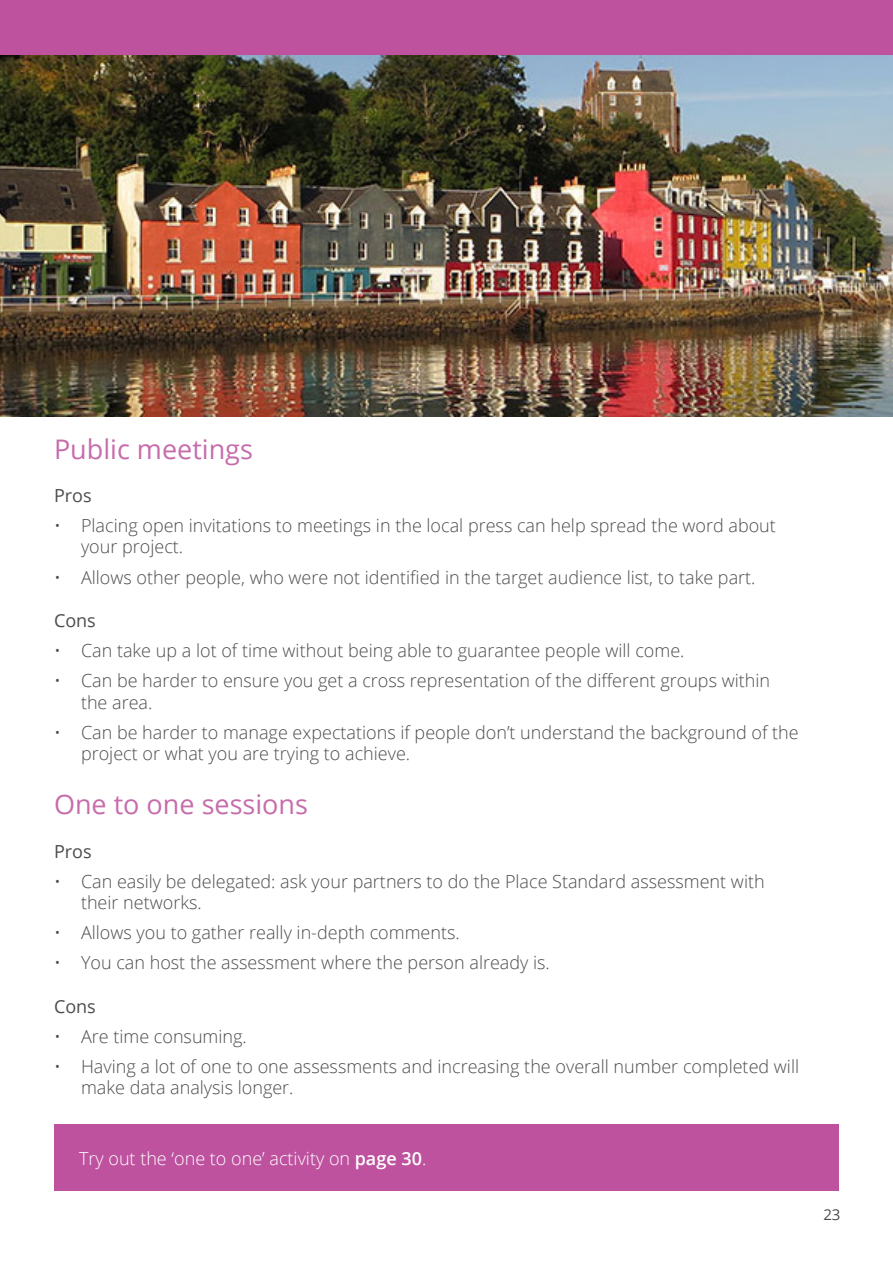
<style>
.page{position:relative;width:893px;height:1263px;background:#fff}
.page>*{position:absolute;margin:0;border:0;box-sizing:border-box;transform-origin:0 0}
.Sub_Heading{font:27px "Open Sans";color:#c66cab}
.t1{font:300 18px/21.6px "Open Sans";color:#4b4c4d}
.Sub_Heading-2{font:300 18px "Open Sans";color:#fff}
.TEXT_body{font:18px "Open Sans";color:#4b4c4d}
.t2{font:15px "Open Sans";color:#4b4c4d}
.s1{font-weight:600}
</style>
<div class="page">
<img style="left:0;top:54px;width:893px;height:363px">
<div style="left:0;top:0;width:893px;height:54px;background:#be529f"></div>
<div style="left:54px;top:1124px;width:785px;height:66px;background:#be529f"></div>
<p class="Sub_Heading" style="left:54px;top:430px;width:200px">Public meetings</p>
<p class="TEXT_body" style="left:54px;top:483px;width:39px">Pros</p>
<p class="t1" style="left:81px;top:514px;width:696px;text-indent:-27px">• Placing open invitations to meetings in the local press can help spread the word about your project.</p>
<p class="t1" style="left:54px;top:566px;width:703px">• Allows other people, who were not identified in the target audience list, to take part.</p>
<p class="TEXT_body" style="left:54px;top:608px;width:43px">Cons</p>
<p class="t1" style="left:54px;top:639px;width:632px">• Can take up a lot of time without being able to guarantee people will come.</p>
<p class="t1" style="left:81px;top:669px;width:691px;text-indent:-27px">• Can be harder to ensure you get a cross representation of the different groups within the area.</p>
<p class="t1" style="left:81px;top:721px;width:719px;text-indent:-27px">• Can be harder to manage expectations if people don’t understand the background of the project or what you are trying to achieve.</p>
<p class="Sub_Heading" style="left:54px;top:786px;width:256px">One to one sessions</p>
<p class="TEXT_body" style="left:54px;top:839px;width:39px">Pros</p>
<p class="t1" style="left:81px;top:870px;width:685px;text-indent:-27px">• Can easily be delegated: ask your partners to do the Place Standard assessment with their networks.</p>
<p class="t1" style="left:54px;top:921px;width:407px">• Allows you to gather really in-depth comments.</p>
<p class="t1" style="left:54px;top:952px;width:497px">• You can host the assessment where the person already is.</p>
<p class="TEXT_body" style="left:54px;top:994px;width:43px">Cons</p>
<p class="t1" style="left:54px;top:1025px;width:194px">• Are time consuming.</p>
<p class="t1" style="left:81px;top:1055px;width:720px;text-indent:-27px">• Having a lot of one to one assessments and increasing the overall number completed will make data analysis longer.</p>
<p class="Sub_Heading-2" style="left:79px;top:1146px;width:349px">Try out the ‘one to one’ activity on <span class="s1">page 30</span>.</p>
<p class="t2" style="left:823px;top:1205px;width:19px">23</p>
</div>
